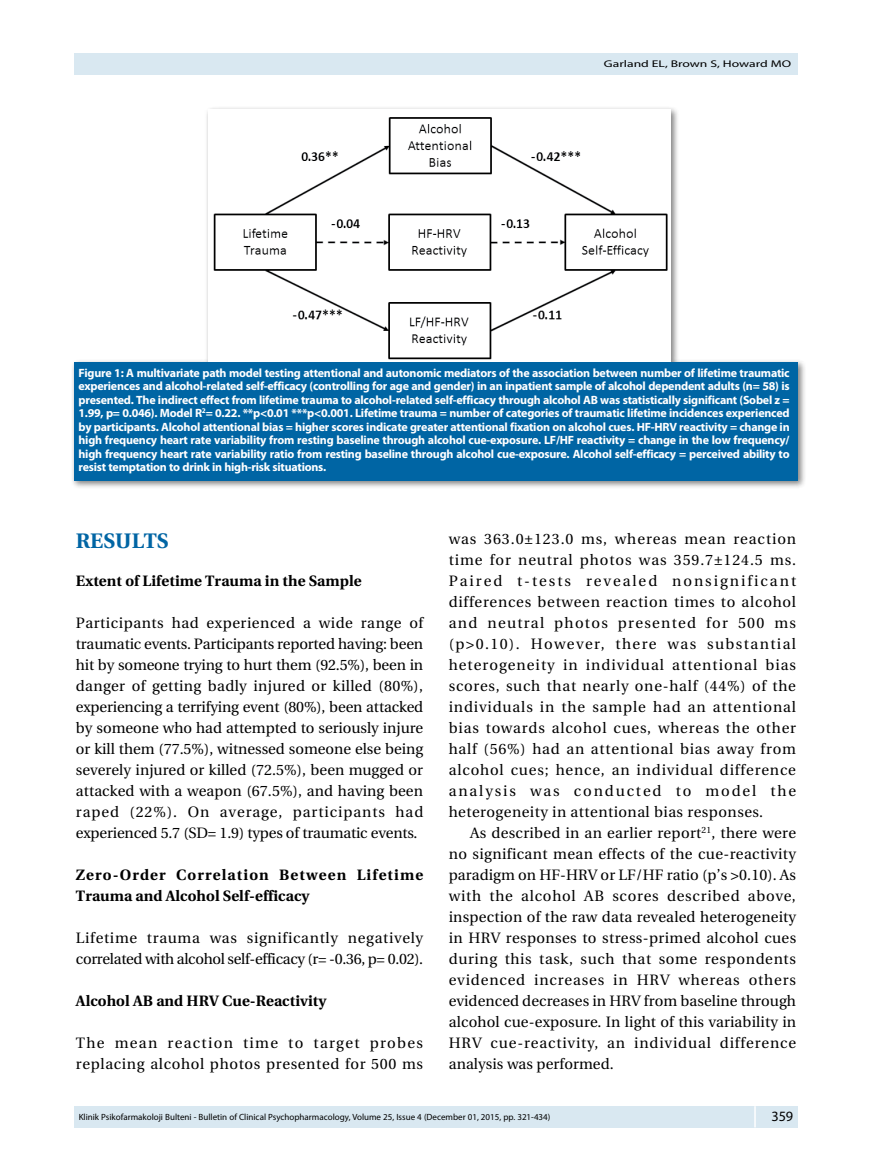
<style>
.page{position:relative;width:872px;height:1170px;background:#fff}
.page>*{position:absolute;margin:0;border:0;box-sizing:border-box;transform-origin:0 0}
.t1{font:21px "Utopia Bold Tr";color:#0065a4}
.t2{font:15px/21px "Utopia Medium Tr";letter-spacing:.045em;color:#000;text-align:justify}
.t3{font:15px/21px "Utopia Bold Tr";letter-spacing:.075em;color:#000}
.t4{font:15px "Utopia Bold Tr";letter-spacing:.005em;color:#000}
.t5{font:14.25px "Myriad Pro";color:#000}
.t6{font:700 12px/13.5px "Myriad Pro";letter-spacing:-.02em;color:#fff;text-align:justify}
.t7{font:9.75px "Myriad Pro";color:#000;scale:1.4 1}
.t8{font:9px "Myriad Pro";color:#000}
</style>
<div class="page">
<div style="left:74px;top:1106px;width:723px;height:21px;background:#d9e8f1"></div>
<svg style="left:754px;top:1106px;width:1px;height:21px"></svg>
<div style="left:74px;top:53px;width:723px;height:21px;background:#d9e8f1"></div>
<div style="left:71px;top:106px;width:735px;height:383px;background:#000;opacity:.5"></div>
<img style="left:208px;top:109px;width:463px;height:253px">
<div style="left:74px;top:362px;width:723px;height:118px;background:#0065a4"></div>
<p class="t7" style="left:604px;top:58px;width:135px">Garland EL, Brown S, Howard MO</p>
<p class="t6" style="left:78px;top:365px;width:712px">Figure 1: A multivariate path model testing attentional and autonomic mediators of the association between number of lifetime traumatic experiences and alcohol-related self-efficacy (controlling for age and gender) in an inpatient sample of alcohol dependent adults (n= 58) is presented. The indirect effect from lifetime trauma to alcohol-related self-efficacy through alcohol AB was statistically significant (Sobel z = 1.99, p= 0.046). Model R<sup>2</sup>= 0.22. **p&lt;0.01 ***p&lt;0.001. Lifetime trauma = number of categories of traumatic lifetime incidences experienced by participants. Alcohol attentional bias = higher scores indicate greater attentional fixation on alcohol cues. HF-HRV reactivity = change in high frequency heart rate variability from resting baseline through alcohol cue-exposure. LF/HF reactivity = change in the low frequency/ high frequency heart rate variability ratio from resting baseline through alcohol cue-exposure. Alcohol self-efficacy = perceived ability to resist temptation to drink in high-risk situations.</p>
<h1 class="t1" style="left:76px;top:529px;width:94px">RESULTS</h1>
<p class="t4" style="left:76px;top:572px;width:287px">Extent of Lifetime Trauma in the Sample</p>
<p class="t2" style="left:76px;top:612px;width:349px">Participants had experienced a wide range of traumatic events. Participants reported having: been hit by someone trying to hurt them (92.5%), been in danger of getting badly injured or killed (80%), experiencing a terrifying event (80%), been attacked by someone who had attempted to seriously injure or kill them (77.5%), witnessed someone else being severely injured or killed (72.5%), been mugged or attacked with a weapon (67.5%), and having been raped (22%). On average, participants had experienced 5.7 (SD= 1.9) types of traumatic events.</p>
<p class="t3" style="left:76px;top:864px;width:349px">Zero-Order Correlation Between Lifetime<br>Trauma and Alcohol Self-efficacy</p>
<p class="t2" style="left:76px;top:927px;width:349px">Lifetime trauma was significantly negatively correlated with alcohol self-efficacy (r= -0.36, p= 0.02).</p>
<p class="t4" style="left:76px;top:992px;width:252px">Alcohol AB and HRV Cue-Reactivity</p>
<p class="t2" style="left:76px;top:1032px;width:349px">The mean reaction time to target probes replacing alcohol photos presented for 500 ms</p>
<p class="t2" style="left:449px;top:528px;width:349px">was 363.0±123.0 ms, whereas mean reaction time for neutral photos was 359.7±124.5 ms.<br>Paired t-tests revealed nonsignificant differences between reaction times to alcohol and neutral photos presented for 500 ms (p&gt;0.10). However, there was substantial heterogeneity in individual attentional bias scores, such that nearly one-half (44%) of the individuals in the sample had an attentional bias towards alcohol cues, whereas the other half (56%) had an attentional bias away from alcohol cues; hence, an individual difference analysis was conducted to model the heterogeneity in attentional bias responses.</p>
<p class="t2" style="left:449px;top:822px;width:349px;text-indent:21px">As described in an earlier report<sup>21</sup>, there were no significant mean effects of the cue-reactivity paradigm on HF-HRV or LF/HF ratio (p’s &gt;0.10). As with the alcohol AB scores described above, inspection of the raw data revealed heterogeneity in HRV responses to stress-primed alcohol cues during this task, such that some respondents evidenced increases in HRV whereas others evidenced decreases in HRV from baseline through alcohol cue-exposure. In light of this variability in HRV cue-reactivity, an individual difference analysis was performed.</p>
<p class="t8" style="left:79px;top:1111px;width:473px">Klinik Psikofarmakoloji Bulteni - Bulletin of Clinical Psychopharmacology, Volume 25, Issue 4 (December 01, 2015, pp. 321-434)</p>
<p class="t5" style="left:771px;top:1107px;width:23px">359</p>
</div>
